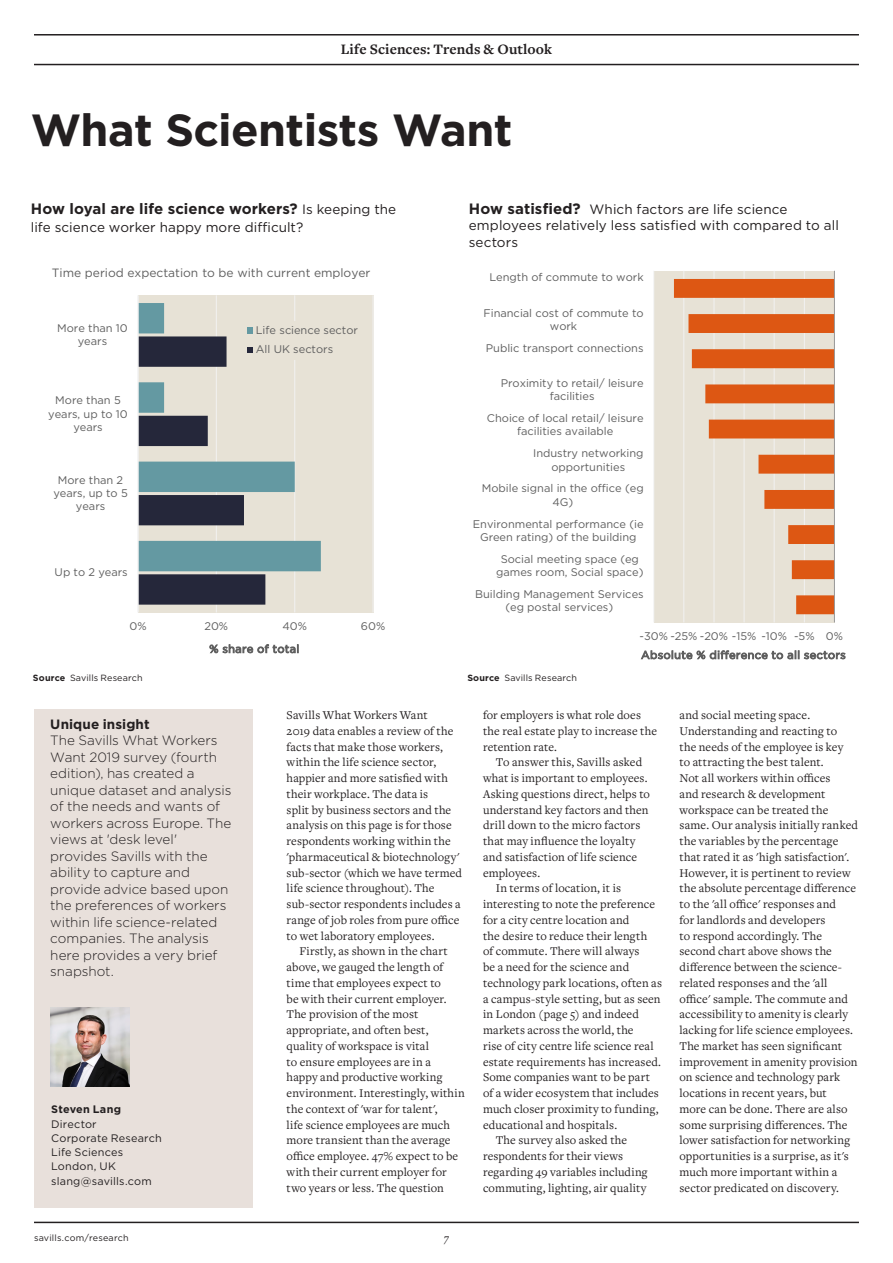
<style>
.page{position:relative;width:893px;height:1263px;background:#fff}
.page>*{position:absolute;margin:0;border:0;box-sizing:border-box;transform-origin:0 0}
.Spotlight_Headline_G{font:700 45px "Gotham";letter-spacing:-.015em;color:#231f20}
.Spotlight_Box_Title{font:700 15px "Gotham";letter-spacing:.005em;color:#231f20}
.t1{font:700 15px "Freight Text Pro";letter-spacing:.005em;color:#231f20}
.Spotlight_Director_s{font:300 13.5px/16.5px "Gotham";color:#231f20}
.Spotlight_Box_Title-2{font:13.5px/16.5px "Gotham";letter-spacing:.005em;color:#231f20}
.Spotlight_Director_s-2{font:700 13.5px "Gotham";letter-spacing:.005em;color:#231f20}
.Spotlight_Body_Freig{font:12.3px/15.8px "Freight Text Pro";letter-spacing:.01em;color:#231f20}
.t2{font:12px "Gotham";color:#5f5f5f}
.t3{font:italic 12px "Freight Text Pro";color:#231f20}
.t4{font:11.1px/13.2px "Gotham";color:#5f5f5f;text-align:center}
.Spotlight_Contact_In{font:10.8px/14.2px "Gotham";letter-spacing:.02em;color:#231f20}
.Spotlight_Contact_In-2{font:700 10.8px "Gotham";letter-spacing:.02em;color:#231f20}
.Spotlight_Credit_Lef{font:9px "Gotham";letter-spacing:.015em;color:#231f20}
.s1{font-weight:400;font-size:13.5px}
.s2{font-weight:700;font-size:15px}
.s3{font-weight:700}
</style>
<div class="page">
<div style="left:34px;top:709px;width:218px;height:498px;background:#e8e0db"></div>
<div style="left:138px;top:295px;width:235px;height:317px;background:#e7e2d6"></div>
<hr style="left:216px;top:295px;width:1px;height:317px;background:#f2f2f2">
<hr style="left:294px;top:295px;width:1px;height:317px;background:#f2f2f2">
<hr style="left:373px;top:295px;width:1px;height:317px;background:#f2f2f2">
<svg style="left:139px;top:303px;width:182px;height:268px"></svg>
<hr style="left:137px;top:295px;width:2px;height:317px;background:#f2f2f2">
<svg style="left:210px;top:644px;width:88px;height:9px"></svg>
<div style="left:242px;top:321px;width:120px;height:38px;background:#e7e2d6"></div>
<svg style="left:138px;top:328px;width:127px;height:277px"></svg>
<div style="left:654px;top:271px;width:180px;height:351px;background:#e7e2d6"></div>
<hr style="left:653px;top:271px;width:1px;height:351px;background:#f2f2f2">
<hr style="left:683px;top:271px;width:1px;height:351px;background:#f2f2f2">
<hr style="left:713px;top:271px;width:1px;height:351px;background:#f2f2f2">
<hr style="left:744px;top:271px;width:1px;height:351px;background:#f2f2f2">
<hr style="left:774px;top:271px;width:1px;height:351px;background:#f2f2f2">
<hr style="left:804px;top:271px;width:1px;height:351px;background:#f2f2f2">
<svg style="left:674px;top:279px;width:160px;height:335px"></svg>
<hr style="left:834px;top:271px;width:1px;height:351px;background:#999">
<svg style="left:641px;top:650px;width:204px;height:9px"></svg>
<img style="left:50px;top:1007px;width:79px;height:79px">
<hr style="left:34px;top:1222px;width:825px;height:1px;background:#231f20">
<hr style="left:34px;top:64px;width:825px;height:1px;background:#231f20">
<hr style="left:34px;top:34px;width:825px;height:2px;background:#231f20">
<p class="t1" style="left:341px;top:39px;width:213px">Life Sciences: Trends &amp; Outlook</p>
<p class="Spotlight_Headline_G" style="left:31px;top:101px;width:483px">What Scientists Want</p>
<p class="Spotlight_Box_Title" style="left:31px;top:198px;width:367px">How loyal are life science workers? <span class="s1">Is keeping the</span></p>
<p class="Spotlight_Box_Title-2" style="left:31px;top:218px;width:274px">life science worker happy more difficult?</p>
<p class="t2" style="left:52px;top:265px;width:320px">Time period expectation to be with current employer</p>
<p class="t4" style="left:57px;top:321px;width:72px">More than 10 years</p>
<p class="t4" style="left:256px;top:320px;width:104px;line-height:19px;text-align:left">Life science sector<br>All UK sectors</p>
<p class="t4" style="left:48px;top:394px;width:81px">More than 5 years, up to 10 years</p>
<p class="t4" style="left:53px;top:473px;width:76px">More than 2 years, up to 5 years</p>
<p class="t4" style="left:55px;top:565px;width:75px">Up to 2 years</p>
<p class="t4" style="left:129px;top:619px;width:19px">0%</p>
<p class="t4" style="left:204px;top:619px;width:25px">20%</p>
<p class="t4" style="left:282px;top:619px;width:26px">40%</p>
<p class="t4" style="left:361px;top:619px;width:26px">60%</p>
<p class="Spotlight_Box_Title-2" style="left:469px;top:200px;width:372px"><span class="s2">How satisfied?</span> Which factors are life science employees relatively less satisfied with compared to all sectors</p>
<p class="t4" style="left:489px;top:271px;width:156px">Length of commute to work</p>
<p class="t4" style="left:484px;top:306px;width:162px">Financial cost of commute to work</p>
<p class="t4" style="left:486px;top:341px;width:159px">Public transport connections</p>
<p class="t4" style="left:501px;top:376px;width:144px">Proximity to retail/ leisure facilities</p>
<p class="t4" style="left:487px;top:411px;width:158px">Choice of local retail/ leisure facilities available</p>
<p class="t4" style="left:533px;top:446px;width:112px">Industry networking opportunities</p>
<p class="t4" style="left:482px;top:482px;width:163px">Mobile signal in the office (eg<br>4G)</p>
<p class="t4" style="left:473px;top:517px;width:172px">Environmental performance (ie<br>Green rating) of the building</p>
<p class="t4" style="left:496px;top:552px;width:149px">Social meeting space (eg games room, Social space)</p>
<p class="t4" style="left:475px;top:587px;width:170px">Building Management Services (eg postal services)</p>
<p class="t4" style="left:640px;top:629px;width:205px">-30% -25% -20% -15% -10% -5% 0%</p>
<p class="Spotlight_Credit_Lef" style="left:33px;top:672px;width:111px"><span class="s3">Source</span> Savills Research</p>
<p class="Spotlight_Credit_Lef" style="left:467px;top:672px;width:111px"><span class="s3">Source</span> Savills Research</p>
<p class="Spotlight_Director_s-2" style="left:50px;top:715px;width:101px">Unique insight</p>
<p class="Spotlight_Director_s" style="left:50px;top:732px;width:183px">The Savills What Workers<br>Want 2019 survey (fourth edition), has created a unique dataset and analysis of the needs and wants of workers across Europe. The views at 'desk level' provides Savills with the ability to capture and provide advice based upon the preferences of workers within life science-related companies. The analysis here provides a very brief snapshot.</p>
<p class="Spotlight_Contact_In-2" style="left:51px;top:1102px;width:71px">Steven Lang</p>
<p class="Spotlight_Contact_In" style="left:51px;top:1116px;width:112px">Director<br>Corporate Research</p>
<p class="Spotlight_Contact_In" style="left:51px;top:1145px;width:74px">Life Sciences</p>
<p class="Spotlight_Contact_In" style="left:51px;top:1159px;width:66px">London, UK</p>
<p class="Spotlight_Contact_In" style="left:51px;top:1173px;width:102px">slang@savills.com</p>
<p class="Spotlight_Credit_Lef" style="left:34px;top:1232px;width:96px">savills.com/research</p>
<p class="Spotlight_Body_Freig" style="left:287px;top:707px;width:177px">Savills What Workers Want<br>2019 data enables a review of the facts that make those workers, within the life science sector, happier and more satisfied with their workplace. The data is<br>split by business sectors and the analysis on this page is for those respondents working within the 'pharmaceutical &amp; biotechnology' sub-sector (which we have termed life science throughout). The sub-sector respondents includes a range of job roles from pure office to wet laboratory employees.</p>
<p class="Spotlight_Body_Freig" style="left:287px;top:943px;width:180px;text-indent:13px">Firstly, as shown in the chart above, we gauged the length of time that employees expect to<br>be with their current employer.<br>The provision of the most appropriate, and often best, quality of workspace is vital<br>to ensure employees are in a happy and productive working environment. Interestingly, within the context of 'war for talent',<br>life science employees are much more transient than the average office employee. 47% expect to be with their current employer for two years or less. The question</p>
<p class="t3" style="left:444px;top:1230px;width:7px">7</p>
<p class="Spotlight_Body_Freig" style="left:483px;top:707px;width:175px">for employers is what role does the real estate play to increase the retention rate.</p>
<p class="Spotlight_Body_Freig" style="left:483px;top:754px;width:168px;text-indent:13px">To answer this, Savills asked what is important to employees.<br>Asking questions direct, helps to understand key factors and then drill down to the micro factors that may influence the loyalty and satisfaction of life science employees.</p>
<p class="Spotlight_Body_Freig" style="left:483px;top:880px;width:180px;text-indent:13px">In terms of location, it is interesting to note the preference for a city centre location and<br>the desire to reduce their length<br>of commute. There will always<br>be a need for the science and technology park locations, often as a campus-style setting, but as seen in London (page 5) and indeed markets across the world, the<br>rise of city centre life science real estate requirements has increased.<br>Some companies want to be part of a wider ecosystem that includes much closer proximity to funding, educational and hospitals.</p>
<p class="Spotlight_Body_Freig" style="left:483px;top:1132px;width:166px;text-indent:13px">The survey also asked the respondents for their views regarding 49 variables including commuting, lighting, air quality</p>
<p class="Spotlight_Body_Freig" style="left:679px;top:707px;width:180px">and social meeting space.<br>Understanding and reacting to<br>the needs of the employee is key<br>to attracting the best talent.<br>Not all workers within offices<br>and research &amp; development workspace can be treated the same. Our analysis initially ranked the variables by the percentage that rated it as 'high satisfaction'.<br>However, it is pertinent to review the absolute percentage difference to the 'all office' responses and<br>for landlords and developers<br>to respond accordingly. The second chart above shows the difference between the science&shy;related responses and the 'all office' sample. The commute and accessibility to amenity is clearly lacking for life science employees.<br>The market has seen significant improvement in amenity provision on science and technology park locations in recent years, but<br>more can be done. There are also some surprising differences. The lower satisfaction for networking opportunities is a surprise, as it's much more important within a sector predicated on discovery.</p>
</div>
